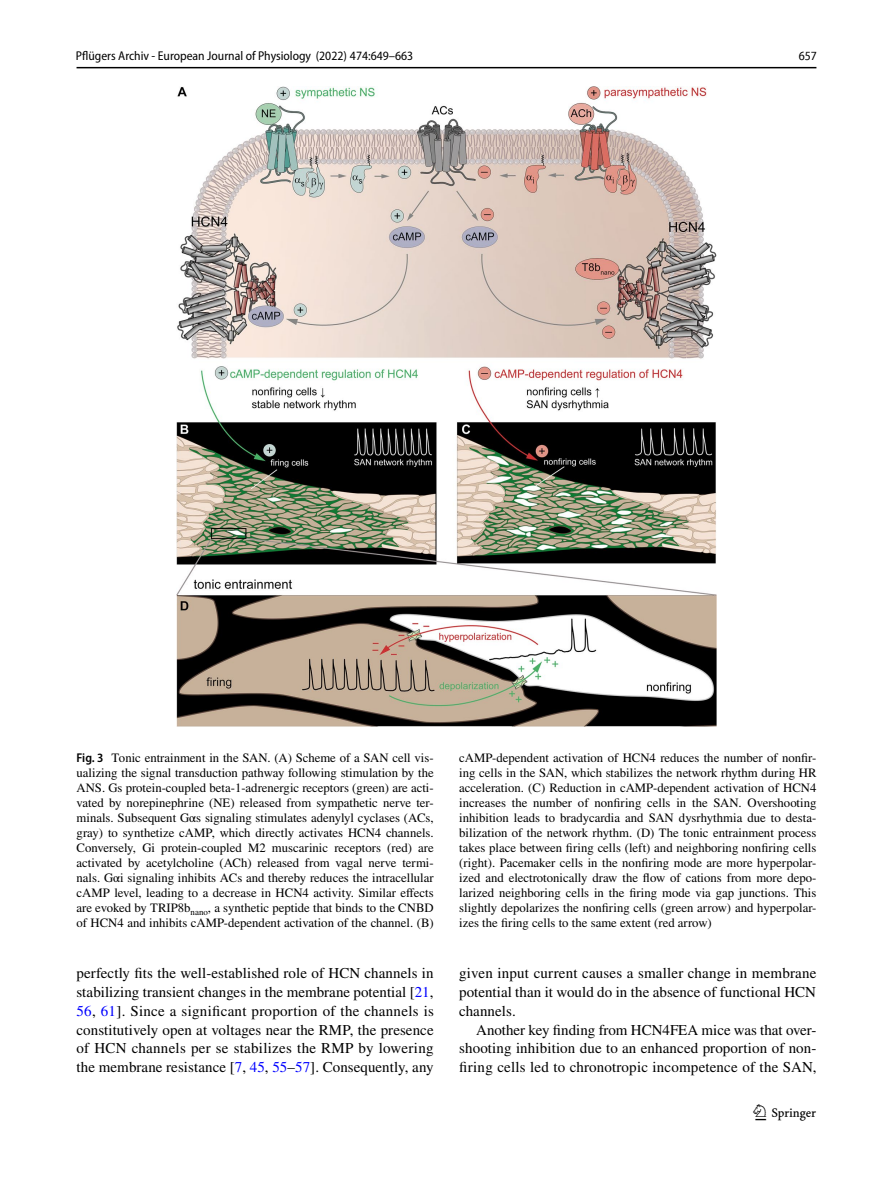
<style>
.page{position:relative;width:893px;height:1187px;background:#fff}
.page>*{position:absolute;margin:0;border:0;box-sizing:border-box;transform-origin:0 0}
.t1{font:22.5px "Springnew Regular 3";color:#000}
.t2{font:15px/18.8px "STIX";letter-spacing:.005em;color:#000;text-align:justify}
.t3{font:12.75px/15px "STIX";color:#000;text-align:justify}
.t4{font:12.75px "Myriad Pro Semi Cn 2";color:#000}
.t5{font:semi-condensed 12.75px "Myriad Pro Unic";color:#000}
.s1{font-family:"Myriad Pro";font-weight:600;font-stretch:semi-condensed}
.s2{color:#00f}
</style>
<div class="page">
<hr style="left:77px;top:67px;width:739px;height:1px;background:#000">
<img style="left:176px;top:87px;width:540px;height:640px">
<p class="t4" style="left:76px;top:49px;width:339px">Pflügers Archiv - European Journal of Physiology (2022) 474:649–663</p>
<p class="t5" style="left:799px;top:51px;width:20px">657</p>
<p class="t3" style="left:77px;top:751px;width:359px"><span class="s1">Fig. 3</span> Tonic entrainment in the SAN. (A) Scheme of a SAN cell vis&shy;ualizing the signal transduction pathway following stimulation by the ANS. Gs protein-coupled beta-1-adrenergic receptors (green) are acti&shy;vated by norepinephrine (NE) released from sympathetic nerve ter&shy;minals. Subsequent Gαs signaling stimulates adenylyl cyclases (ACs, gray) to synthetize cAMP, which directly activates HCN4 channels.<br>Conversely, Gi protein-coupled M2 muscarinic receptors (red) are activated by acetylcholine (ACh) released from vagal nerve termi&shy;nals. Gαi signaling inhibits ACs and thereby reduces the intracellular cAMP level, leading to a decrease in HCN4 activity. Similar effects are evoked by TRIP8b<sub>nano</sub>, a synthetic peptide that binds to the CNBD of HCN4 and inhibits cAMP-dependent activation of the channel. (B)</p>
<p class="t3" style="left:459px;top:751px;width:359px">cAMP-dependent activation of HCN4 reduces the number of nonfir&shy;ing cells in the SAN, which stabilizes the network rhythm during HR acceleration. (C) Reduction in cAMP-dependent activation of HCN4 increases the number of nonfiring cells in the SAN. Overshooting inhibition leads to bradycardia and SAN dysrhythmia due to desta&shy;bilization of the network rhythm. (D) The tonic entrainment process takes place between firing cells (left) and neighboring nonfiring cells (right). Pacemaker cells in the nonfiring mode are more hyperpolar&shy;ized and electrotonically draw the flow of cations from more depo&shy;larized neighboring cells in the firing mode via gap junctions. This slightly depolarizes the nonfiring cells (green arrow) and hyperpolar&shy;izes the firing cells to the same extent (red arrow)</p>
<p class="t2" style="left:77px;top:964px;width:359px">perfectly fits the well-established role of HCN channels in stabilizing transient changes in the membrane potential [<span class="s2">21</span>, <span class="s2">56</span>, <span class="s2">61</span>]. Since a significant proportion of the channels is constitutively open at voltages near the RMP, the presence of HCN channels per se stabilizes the RMP by lowering the membrane resistance [<span class="s2">7</span>, <span class="s2">45</span>, <span class="s2">55</span>–<span class="s2">57</span>]. Consequently, any</p>
<p class="t2" style="left:459px;top:964px;width:359px">given input current causes a smaller change in membrane potential than it would do in the absence of functional HCN channels.</p>
<p class="t2" style="left:459px;top:1021px;width:359px;text-indent:17px">Another key finding from HCN4FEA mice was that over&shy;shooting inhibition due to an enhanced proportion of non&shy;firing cells led to chronotropic incompetence of the SAN,</p>
<h1 class="t1" style="left:755px;top:1104px;width:62px">1 3</h1>
</div>
